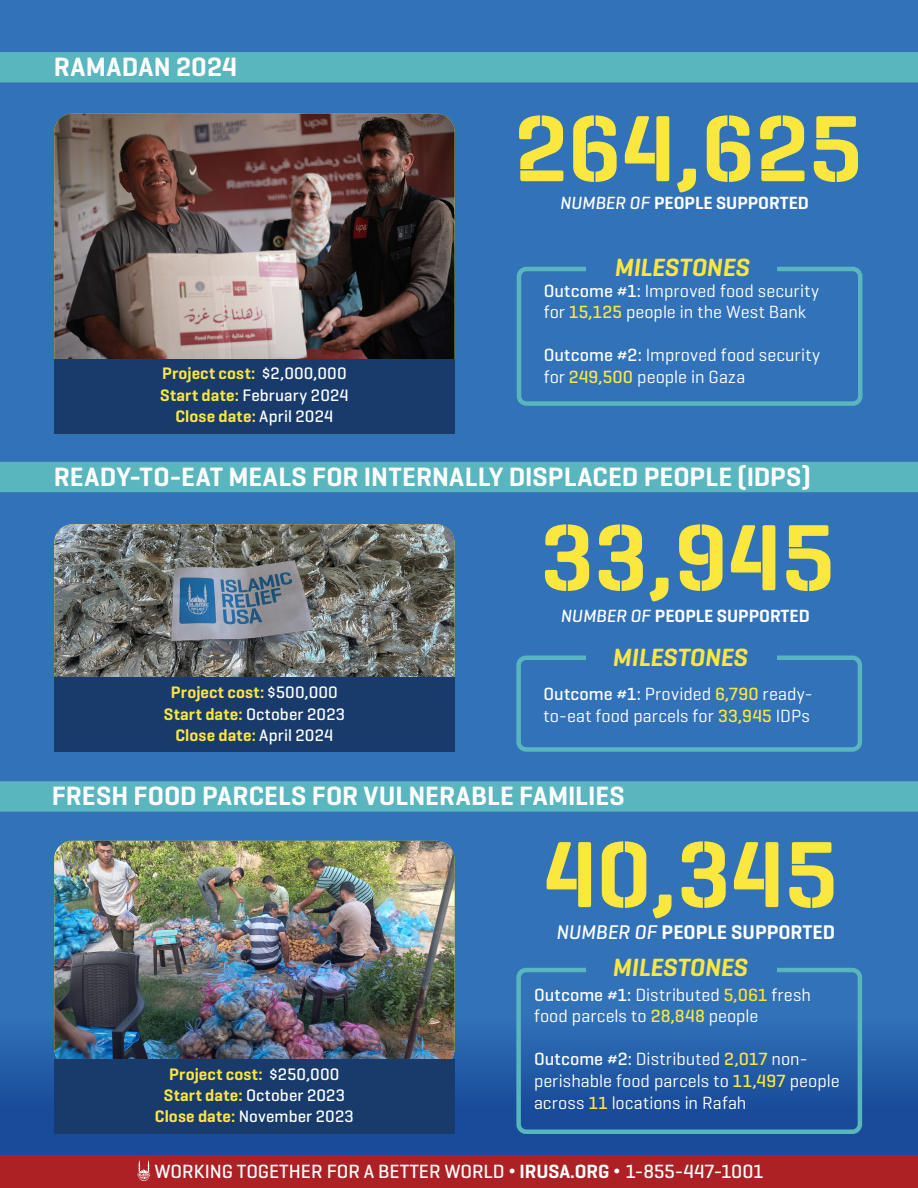
<style>
.page{position:relative;width:918px;height:1188px;background:#3172b9}
.page>*{position:absolute;margin:0;border:0;box-sizing:border-box;transform-origin:0 0}
.t1{font:600 95.55px "Geogrotesque Stencil A";color:#fbe73e}
.t2{font:600 27px "Geogrotesque";letter-spacing:.005em;color:#fff}
.t3{font:italic 600 25.35px "Geogrotesque";letter-spacing:-.005em;color:#fbe73e}
.t4{font:600 20.1px "Geogrotesque";color:#fff}
.t5{font:500 19.5px "Geogrotesque";color:#fff}
.t6{font:18px/21.6px "Geogrotesque";color:#fff}
.t7{font:600 18px "Geogrotesque";color:#fff}
.t8{font:600 16.95px "Geogrotesque";letter-spacing:.01em;color:#fbe73e}
.t9{font:500 16.95px "Geogrotesque";letter-spacing:.01em;color:#fff}
.s1{font-weight:500;font-style:italic}
.s2{font-weight:500}
.s3{font-weight:500;color:#fbe73e}
.s4{font-weight:500;color:#fff}
.s5{font-weight:600;color:#fbe73e}
.s6{font-weight:500;color:#f7e62b}
.s7{font-family:"Arial";font-weight:400}
.s8{font-weight:600}
</style>
<div class="page">
<svg style="left:0;top:655px;width:918px;height:500px"></svg>
<div style="left:0;top:1155px;width:918px;height:33px;background:#ad2024"></div>
<div style="left:0;top:781px;width:918px;height:31px;background:#59b5be"></div>
<img style="left:54px;top:841px;width:400px;height:219px">
<div style="left:54px;top:1060px;width:401px;height:74px;background:#183b6c"></div>
<img style="left:54px;top:524px;width:400px;height:153px">
<div style="left:54px;top:677px;width:401px;height:75px;background:#183b6c"></div>
<div style="left:0;top:52px;width:918px;height:30px;background:#59b5be"></div>
<div style="left:516px;top:968px;width:346px;height:166px;border:4px solid #59b5be;border-radius:8px"></div>
<div style="left:586px;top:948px;width:191px;height:43px;background:#3172b9"></div>
<img style="left:54px;top:114px;width:400px;height:245px">
<div style="left:54px;top:359px;width:401px;height:74px;background:#183b6c"></div>
<div style="left:0;top:462px;width:918px;height:30px;background:#59b5be"></div>
<div style="left:517px;top:267px;width:345px;height:139px;border:4px solid #59b5be;border-radius:8px"></div>
<div style="left:586px;top:250px;width:191px;height:23px;background:#3172b9"></div>
<div style="left:516px;top:656px;width:346px;height:96px;border:4px solid #59b5be;border-radius:8px"></div>
<div style="left:586px;top:638px;width:191px;height:23px;background:#3172b9"></div>
<svg style="left:138px;top:1160px;width:12px;height:21px"></svg>
<p class="t2" style="left:54px;top:50px;width:185px">RAMADAN 2024</p>
<p class="t1" style="left:514px;top:89px;width:350px">264,625</p>
<p class="t7" style="left:560px;top:192px;width:250px"><span class="s1">NUMBER OF</span> PEOPLE SUPPORTED</p>
<p class="t3" style="left:615px;top:252px;width:136px">MILESTONES</p>
<p class="t6" style="left:544px;top:279px;width:277px"><span class="s2">Outcome #1:</span> Improved food security for <span class="s3">15,125</span> people in the West Bank</p>
<p class="t6" style="left:544px;top:344px;width:278px"><span class="s2">Outcome #2:</span> Improved food security for <span class="s3">249,500</span> people in Gaza</p>
<p class="t8" style="left:162px;top:363px;width:186px">Project cost: <span class="s4">$2,000,000</span></p>
<p class="t9" style="left:160px;top:384px;width:190px"><span class="s5">Start date:</span> February 2024</p>
<p class="t8" style="left:175px;top:406px;width:159px">Close date: <span class="s4">April 2024</span></p>
<p class="t2" style="left:54px;top:460px;width:759px">READY-TO-EAT MEALS FOR INTERNALLY DISPLACED PEOPLE (IDPS)</p>
<p class="t1" style="left:540px;top:498px;width:296px">33,945</p>
<p class="t7" style="left:561px;top:605px;width:250px"><span class="s1">NUMBER OF</span> PEOPLE SUPPORTED</p>
<p class="t8" style="left:171px;top:682px;width:168px">Project cost: <span class="s4">$500,000</span></p>
<p class="t9" style="left:164px;top:703px;width:183px"><span class="s5">Start date:</span> October 2023</p>
<p class="t8" style="left:175px;top:725px;width:159px">Close date: <span class="s4">April 2024</span></p>
<p class="t3" style="left:613px;top:642px;width:136px">MILESTONES</p>
<p class="t6" style="left:544px;top:683px;width:271px"><span class="s2">Outcome #1:</span> Provided <span class="s3">6,790</span> ready-</p>
<p class="t6" style="left:544px;top:704px;width:268px">to-eat food parcels for <span class="s3">33,945</span> IDPs</p>
<p class="t2" style="left:52px;top:779px;width:575px">FRESH FOOD PARCELS FOR VULNERABLE FAMILIES</p>
<p class="t8" style="left:169px;top:1063px;width:172px">Project cost: <span class="s4">$250,000</span></p>
<p class="t9" style="left:164px;top:1085px;width:183px"><span class="s5">Start date:</span> October 2023</p>
<p class="t9" style="left:155px;top:1106px;width:200px"><span class="s5">Close date:</span> November 2023</p>
<p class="t1" style="left:543px;top:815px;width:296px">40,345</p>
<p class="t4" style="left:557px;top:919px;width:280px"><span class="s1">NUMBER OF</span> PEOPLE SUPPORTED</p>
<p class="t3" style="left:613px;top:951px;width:136px">MILESTONES</p>
<p class="t6" style="left:534px;top:983px;width:279px"><span class="s2">Outcome #1:</span> Distributed <span class="s6">5,061</span> fresh food parcels to <span class="s3">28,848</span> people</p>
<p class="t6" style="left:534px;top:1048px;width:307px"><span class="s2">Outcome #2:</span> Distributed <span class="s3">2,017</span> non&shy;perishable food parcels to <span class="s3">11,497</span> people across <span class="s3">11</span> locations in Rafah</p>
<p class="t5" style="left:155px;top:1159px;width:610px">WORKING TOGETHER FOR A BETTER WORLD <span class="s7">•</span> <span class="s8">IRUSA.ORG</span> <span class="s7">•</span> 1-855-447-1001</p>
</div>
